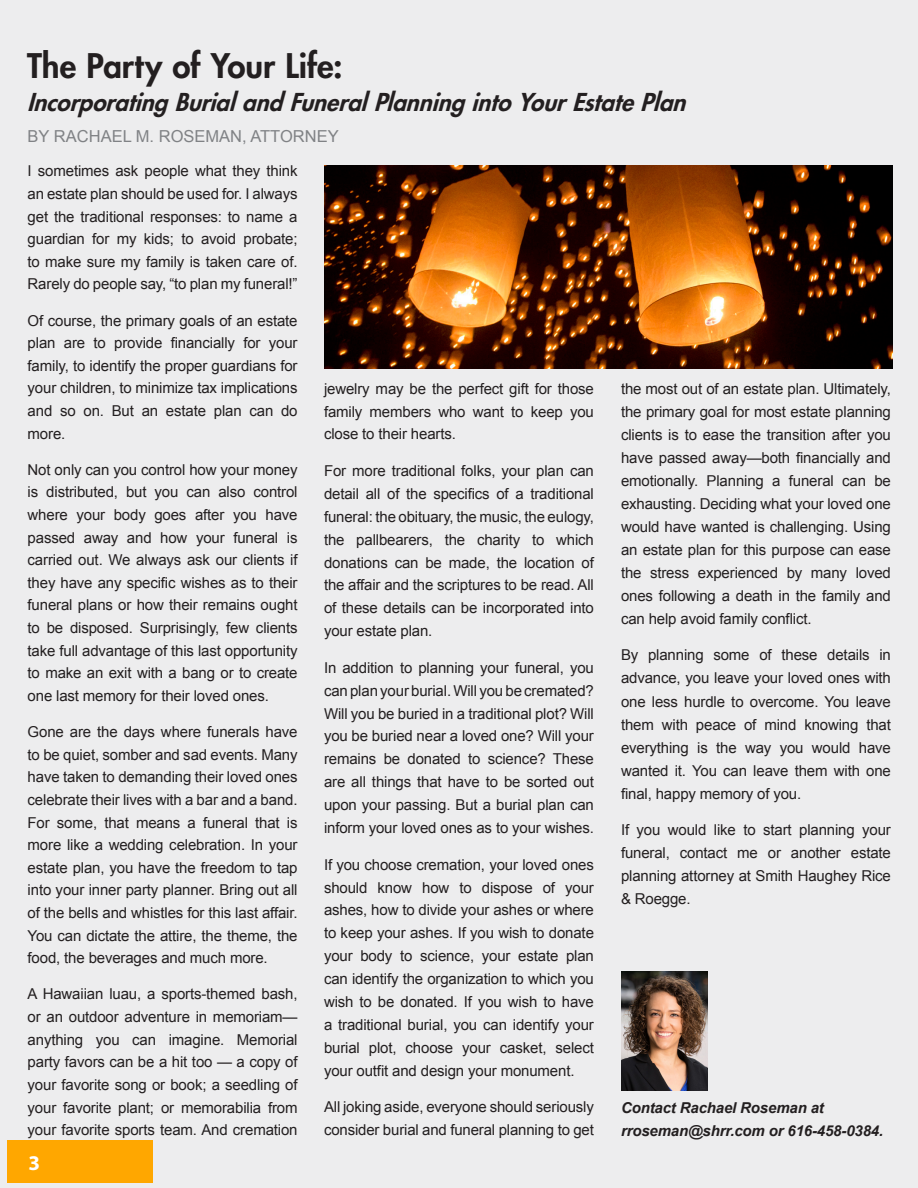
<style>
.page{position:relative;width:918px;height:1188px;background:#ededee}
.page>*{position:absolute;margin:0;border:0;box-sizing:border-box;transform-origin:0 0}
.Casual_title{font:800 33px "Futura Std";color:#231f20}
.Casual_title-2{font:italic 800 24px "Futura Std";color:#231f20}
.t1{font:700 21px "Myriad Pro";color:#fff}
.Kicker{font:16.5px "Arial";color:#808285}
.Body{font:15px/22.6px "Arial";letter-spacing:-.01em;color:#231f20;text-align:justify}
.Body-2{font:italic 700 15px "Arial";letter-spacing:-.01em;color:#231f20}
</style>
<div class="page">
<img style="left:324px;top:165px;width:568px;height:203px">
<div style="left:7px;top:1140px;width:146px;height:43px;background:#ffa700"></div>
<img style="left:621px;top:972px;width:86px;height:118px">
<p class="Casual_title" style="left:27px;top:45px;width:317px">The Party of Your Life:</p>
<p class="Casual_title-2" style="left:27px;top:87px;width:668px">IncorporatingBurialandFuneralPlanningintoYourEstatePlan</p>
<p class="Kicker" style="left:28px;top:125px;width:313px">BY RACHAEL M. ROSEMAN, ATTORNEY</p>
<p class="Body" style="left:28px;top:160px;width:271px">I sometimes ask people what they think an estate plan should be used for. I always get the traditional responses: to name a guardian for my kids; to avoid probate; to make sure my family is taken care of.<br>Rarely do people say, “to plan my funeral!”</p>
<p class="Body" style="left:28px;top:309px;width:271px">Of course, the primary goals of an estate plan are to provide financially for your family, to identify the proper guardians for your children, to minimize tax implications and so on. But an estate plan can do more.</p>
<p class="Body" style="left:28px;top:458px;width:272px">Not only can you control how your money is distributed, but you can also control where your body goes after you have passed away and how your funeral is carried out. We always ask our clients if they have any specific wishes as to their funeral plans or how their remains ought to be disposed. Surprisingly, few clients take full advantage of this last opportunity to make an exit with a bang or to create one last memory for their loved ones.</p>
<p class="Body" style="left:28px;top:721px;width:271px">Gone are the days where funerals have to be quiet, somber and sad events. Many have taken to demanding their loved ones celebrate their lives with a bar and a band.<br>For some, that means a funeral that is more like a wedding celebration. In your estate plan, you have the freedom to tap into your inner party planner. Bring out all of the bells and whistles for this last affair.<br>You can dictate the attire, the theme, the food, the beverages and much more.</p>
<p class="Body" style="left:28px;top:983px;width:271px">A Hawaiian luau, a sports-themed bash, or an outdoor adventure in memoriam— anything you can imagine. Memorial party favors can be a hit too — a copy of your favorite song or book; a seedling of your favorite plant; or memorabilia from your favorite sports team. And cremation</p>
<h3 class="t1" style="left:28px;top:1149px;width:13px">3</h3>
<p class="Body" style="left:324px;top:377px;width:271px">jewelry may be the perfect gift for those family members who want to keep you close to their hearts.</p>
<p class="Body" style="left:324px;top:459px;width:271px">For more traditional folks, your plan can detail all of the specifics of a traditional funeral: the obituary, the music, the eulogy, the pallbearers, the charity to which donations can be made, the location of the affair and the scriptures to be read. All of these details can be incorporated into your estate plan.</p>
<p class="Body" style="left:324px;top:656px;width:271px">In addition to planning your funeral, you can plan your burial. Will you be cremated?<br>Will you be buried in a traditional plot? Will you be buried near a loved one? Will your remains be donated to science? These are all things that have to be sorted out upon your passing. But a burial plan can inform your loved ones as to your wishes.</p>
<p class="Body" style="left:324px;top:853px;width:272px">If you choose cremation, your loved ones should know how to dispose of your ashes, how to divide your ashes or where to keep your ashes. If you wish to donate your body to science, your estate plan can identify the organization to which you wish to be donated. If you wish to have a traditional burial, you can identify your burial plot, choose your casket, select your outfit and design your monument.</p>
<p class="Body" style="left:324px;top:1096px;width:271px">All joking aside, everyone should seriously consider burial and funeral planning to get</p>
<p class="Body" style="left:621px;top:377px;width:271px;line-height:23.1px">the most out of an estate plan. Ultimately, the primary goal for most estate planning clients is to ease the transition after you have passed away—both financially and emotionally. Planning a funeral can be exhausting. Deciding what your loved one would have wanted is challenging. Using an estate plan for this purpose can ease the stress experienced by many loved ones following a death in the family and can help avoid family conflict.</p>
<p class="Body" style="left:621px;top:644px;width:271px;line-height:23.1px">By planning some of these details in advance, you leave your loved ones with one less hurdle to overcome. You leave them with peace of mind knowing that everything is the way you would have wanted it. You can leave them with one final, happy memory of you.</p>
<p class="Body" style="left:621px;top:819px;width:271px;line-height:23.1px">If you would like to start planning your funeral, contact me or another estate planning attorney at Smith Haughey Rice &amp; Roegge.</p>
<p class="Body-2" style="left:621px;top:1098px;width:204px">Contact Rachael Roseman at</p>
<p class="Body-2" style="left:621px;top:1120px;width:264px">rroseman@shrr.com or 616-458-0384.</p>
</div>
